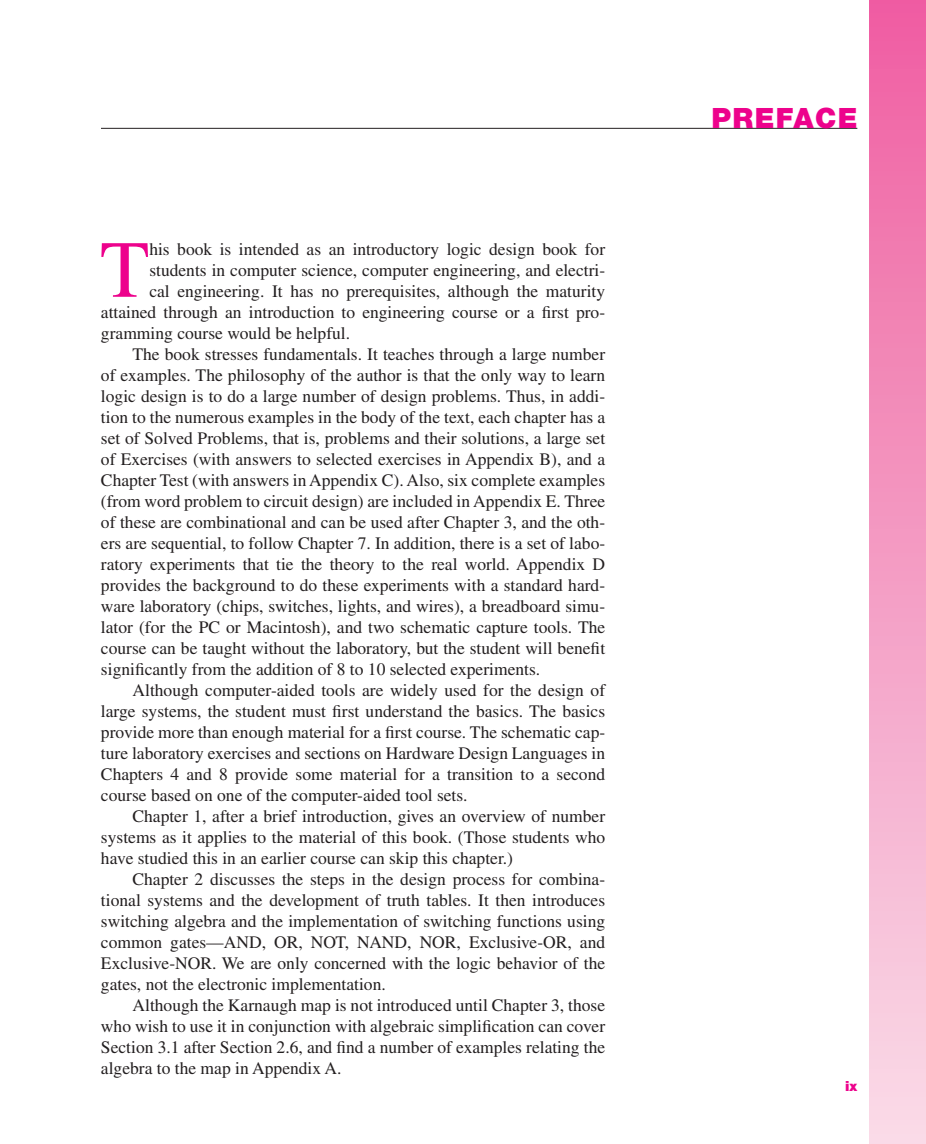
<style>
.page{position:relative;width:926px;height:1144px;background:#fff}
.page>*{position:absolute;margin:0;border:0;box-sizing:border-box;transform-origin:0 0}
.t1{font:80.85px "Times";color:#ed028c}
.t2{font:900 28px "Helvetica Neue";letter-spacing:.05em;color:#ed028c}
.t3{font:17.5px "Times";color:#231f20}
.t4{font:900 14px "Helvetica Neue";color:#ed028c}
</style>
<div class="page">
<hr style="left:101px;top:128px;width:756px;height:1px;background:#231f20">
<div style="left:869px;top:0;width:57px;height:1143px;background:linear-gradient(to bottom,#ef5ea1,#f9dce8)"></div>
<h1 class="t1" style="left:100px;top:240px;width:51px">T</h1>
<p class="t3" style="left:149px;top:242px;width:457px">his book is intended as an introductory logic design book for</p>
<p class="t3" style="left:149px;top:263px;width:457px">students in computer science, computer engineering, and electri-</p>
<p class="t3" style="left:149px;top:284px;width:457px">cal engineering. It has no prerequisites, although the maturity</p>
<p class="t3" style="left:101px;top:305px;width:505px">attained through an introduction to engineering course or a first pro-</p>
<p class="t3" style="left:101px;top:326px;width:251px">gramming course would be helpful.</p>
<p class="t3" style="left:132px;top:347px;width:474px">The book stresses fundamentals. It teaches through a large number</p>
<p class="t3" style="left:101px;top:368px;width:505px">of examples. The philosophy of the author is that the only way to learn</p>
<p class="t3" style="left:101px;top:389px;width:505px">logic design is to do a large number of design problems. Thus, in addi-</p>
<p class="t3" style="left:101px;top:410px;width:505px">tion to the numerous examples in the body of the text, each chapter has a</p>
<p class="t3" style="left:101px;top:431px;width:505px">set of Solved Problems, that is, problems and their solutions, a large set</p>
<p class="t3" style="left:101px;top:452px;width:505px">of Exercises (with answers to selected exercises in Appendix B), and a</p>
<p class="t3" style="left:101px;top:473px;width:505px">Chapter Test (with answers in Appendix C). Also, six complete examples</p>
<p class="t3" style="left:101px;top:494px;width:505px">(from word problem to circuit design) are included in Appendix E. Three</p>
<p class="t3" style="left:101px;top:515px;width:505px">of these are combinational and can be used after Chapter 3, and the oth-</p>
<p class="t3" style="left:101px;top:536px;width:506px">ers are sequential, to follow Chapter 7. In addition, there is a set of labo-</p>
<p class="t3" style="left:101px;top:557px;width:505px">ratory experiments that tie the theory to the real world. Appendix D</p>
<p class="t3" style="left:101px;top:578px;width:505px">provides the background to do these experiments with a standard hard-</p>
<p class="t3" style="left:101px;top:599px;width:505px">ware laboratory (chips, switches, lights, and wires), a breadboard simu-</p>
<p class="t3" style="left:101px;top:620px;width:505px">lator (for the PC or Macintosh), and two schematic capture tools. The</p>
<p class="t3" style="left:101px;top:641px;width:505px">course can be taught without the laboratory, but the student will benefit</p>
<p class="t3" style="left:101px;top:662px;width:441px">significantly from the addition of 8 to 10 selected experiments.</p>
<p class="t3" style="left:132px;top:683px;width:474px">Although computer-aided tools are widely used for the design of</p>
<p class="t3" style="left:101px;top:704px;width:505px">large systems, the student must first understand the basics. The basics</p>
<p class="t3" style="left:101px;top:725px;width:506px">provide more than enough material for a first course. The schematic cap-</p>
<p class="t3" style="left:101px;top:746px;width:505px">ture laboratory exercises and sections on Hardware Design Languages in</p>
<p class="t3" style="left:101px;top:767px;width:505px">Chapters 4 and 8 provide some material for a transition to a second</p>
<p class="t3" style="left:101px;top:788px;width:368px">course based on one of the computer-aided tool sets.</p>
<p class="t3" style="left:132px;top:809px;width:474px">Chapter 1, after a brief introduction, gives an overview of number</p>
<p class="t3" style="left:101px;top:830px;width:505px">systems as it applies to the material of this book. (Those students who</p>
<p class="t3" style="left:101px;top:851px;width:413px">have studied this in an earlier course can skip this chapter.)</p>
<p class="t3" style="left:132px;top:872px;width:474px">Chapter 2 discusses the steps in the design process for combina-</p>
<p class="t3" style="left:101px;top:893px;width:505px">tional systems and the development of truth tables. It then introduces</p>
<p class="t3" style="left:101px;top:914px;width:505px">switching algebra and the implementation of switching functions using</p>
<p class="t3" style="left:101px;top:935px;width:506px">common gates—AND, OR, NOT, NAND, NOR, Exclusive-OR, and</p>
<p class="t3" style="left:101px;top:956px;width:505px">Exclusive-NOR. We are only concerned with the logic behavior of the</p>
<p class="t3" style="left:101px;top:977px;width:286px">gates, not the electronic implementation.</p>
<p class="t3" style="left:132px;top:998px;width:474px">Although the Karnaugh map is not introduced until Chapter 3, those</p>
<p class="t3" style="left:101px;top:1019px;width:505px">who wish to use it in conjunction with algebraic simplification can cover</p>
<p class="t3" style="left:101px;top:1040px;width:505px">Section 3.1 after Section 2.6, and find a number of examples relating the</p>
<p class="t3" style="left:101px;top:1061px;width:242px">algebra to the map in Appendix A.</p>
<h2 class="t2" style="left:711px;top:108px;width:147px">PREFACE</h2>
<p class="t4" style="left:845px;top:1080px;width:14px">ix</p>
</div>
